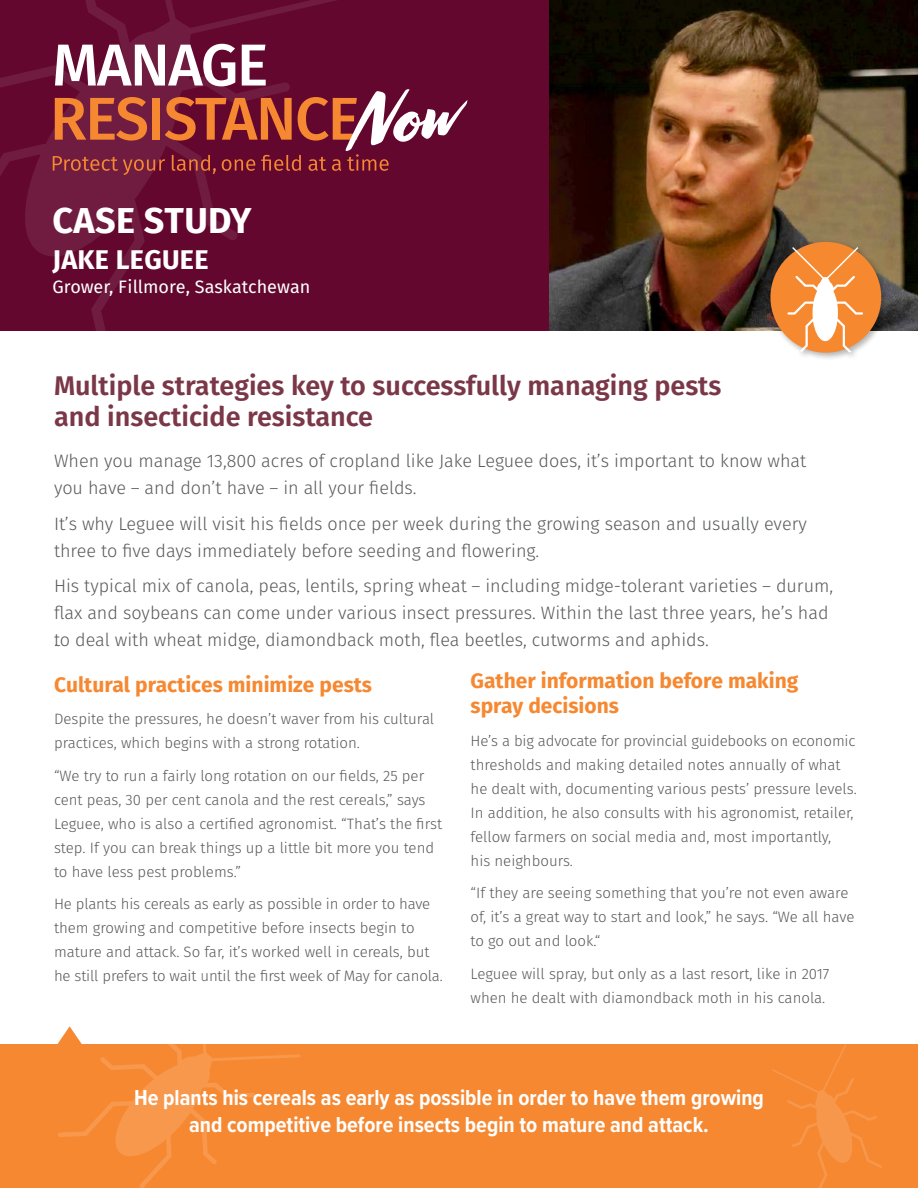
<style>
.page{position:relative;width:918px;height:1188px;background:#fff}
.page>*{position:absolute;margin:0;border:0;box-sizing:border-box;transform-origin:0 0}
.t1{font:700 36px "Fira Sans";letter-spacing:.01em;color:#fff}
.Body_Copy{font:600 27px/31.5px "Fira Sans";color:#7a3747}
.t2{font:700 27px "Fira Sans";letter-spacing:.01em;color:#fff}
.t3{font:700 22.5px/27px "Proxima Nova Cond";color:#fff;text-align:center}
.t4{font:700 21px/25.2px "Fira Sans";color:#f68831}
.New_Body_Copy{font:300 18px/27px "Fira Sans";color:#58595b}
.t5{font:18px "Fira Sans";color:#fff}
.New_Body_Copy-2{font:300 15px/24px "Fira Sans";color:#58595b}
.s1{font-size:17.25px}
</style>
<div class="page">
<div style="left:0;top:0;width:918px;height:330px;background:#63072f"></div>
<svg style="left:0;top:0;width:367px;height:331px"></svg>
<img style="left:549px;top:0;width:369px;height:330px">
<div style="left:0;top:1045px;width:918px;height:143px;background:#f68831"></div>
<div style="left:767px;top:239px;width:122px;height:122px;background:#000;opacity:.3"></div>
<svg style="left:770px;top:242px;width:111px;height:113px"></svg>
<svg style="left:58px;top:1026px;width:243px;height:162px"></svg>
<svg style="left:53px;top:44px;width:414px;height:131px"></svg>
<svg style="left:772px;top:1044px;width:111px;height:144px"></svg>
<p class="t1" style="left:53px;top:195px;width:201px">CASE STUDY</p>
<p class="t2" style="left:53px;top:241px;width:158px">JAKE LEGUEE</p>
<p class="t5" style="left:52px;top:274px;width:260px">Grower, Fillmore, Saskatchewan</p>
<p class="Body_Copy" style="left:54px;top:368px;width:669px">Multiple strategies key to successfully managing pests and insecticide resistance</p>
<p class="New_Body_Copy" style="left:54px;top:447px;width:754px">When you manage 13,800 acres of cropland like Jake Leguee does, it’s important to know what you have <span class="s1">–</span> and don’t have <span class="s1">–</span> in all your fields.</p>
<p class="New_Body_Copy" style="left:54px;top:510px;width:754px">It’s why Leguee will visit his fields once per week during the growing season and usually every three to five days immediately before seeding and flowering.</p>
<p class="New_Body_Copy" style="left:54px;top:572px;width:781px">His typical mix of canola, peas, lentils, spring wheat <span class="s1">–</span> including midge-tolerant varieties <span class="s1">–</span> durum, flax and soybeans can come under various insect pressures. Within the last three years, he’s had to deal with wheat midge, diamondback moth, flea beetles, cutworms and aphids.</p>
<p class="New_Body_Copy" style="left:54px;top:627px;width:5px">.</p>
<p class="t4" style="left:54px;top:672px;width:320px">Cultural practices minimize pests</p>
<p class="New_Body_Copy-2" style="left:54px;top:707px;width:382px">Despite the pressures, he doesn’t waver from his cultural practices, which begins with a strong rotation.</p>
<p class="New_Body_Copy-2" style="left:54px;top:764px;width:390px">“We try to run a fairly long rotation on our fields, 25 per cent peas, 30 per cent canola and the rest cereals,” says Leguee, who is also a certified agronomist. “That’s the first step. If you can break things up a little bit more you tend to have less pest problems.”</p>
<p class="New_Body_Copy-2" style="left:54px;top:892px;width:390px">He plants his cereals as early as possible in order to have them growing and competitive before insects begin to mature and attack. So far, it’s worked well in cereals, but he still prefers to wait until the first week of May for canola.</p>
<p class="t4" style="left:471px;top:668px;width:329px">Gather information before making spray decisions</p>
<p class="New_Body_Copy-2" style="left:471px;top:728px;width:388px">He’s a big advocate for provincial guidebooks on economic thresholds and making detailed notes annually of what he dealt with, documenting various pests’ pressure levels.<br>In addition, he also consults with his agronomist, retailer, fellow farmers on social media and, most importantly,<br>his neighbours.</p>
<p class="New_Body_Copy-2" style="left:471px;top:881px;width:385px">“If they are seeing something that you’re not even aware of, it’s a great way to start and look,” he says. “We all have to go out and look.“</p>
<p class="New_Body_Copy-2" style="left:471px;top:961px;width:360px">Leguee will spray, but only as a last resort, like in 2017 when he dealt with diamondback moth in his canola.</p>
<p class="t3" style="left:134px;top:1084px;width:631px">He plants his cereals as early as possible in order to have them growing and competitive before insects begin to mature and attack.</p>
</div>
